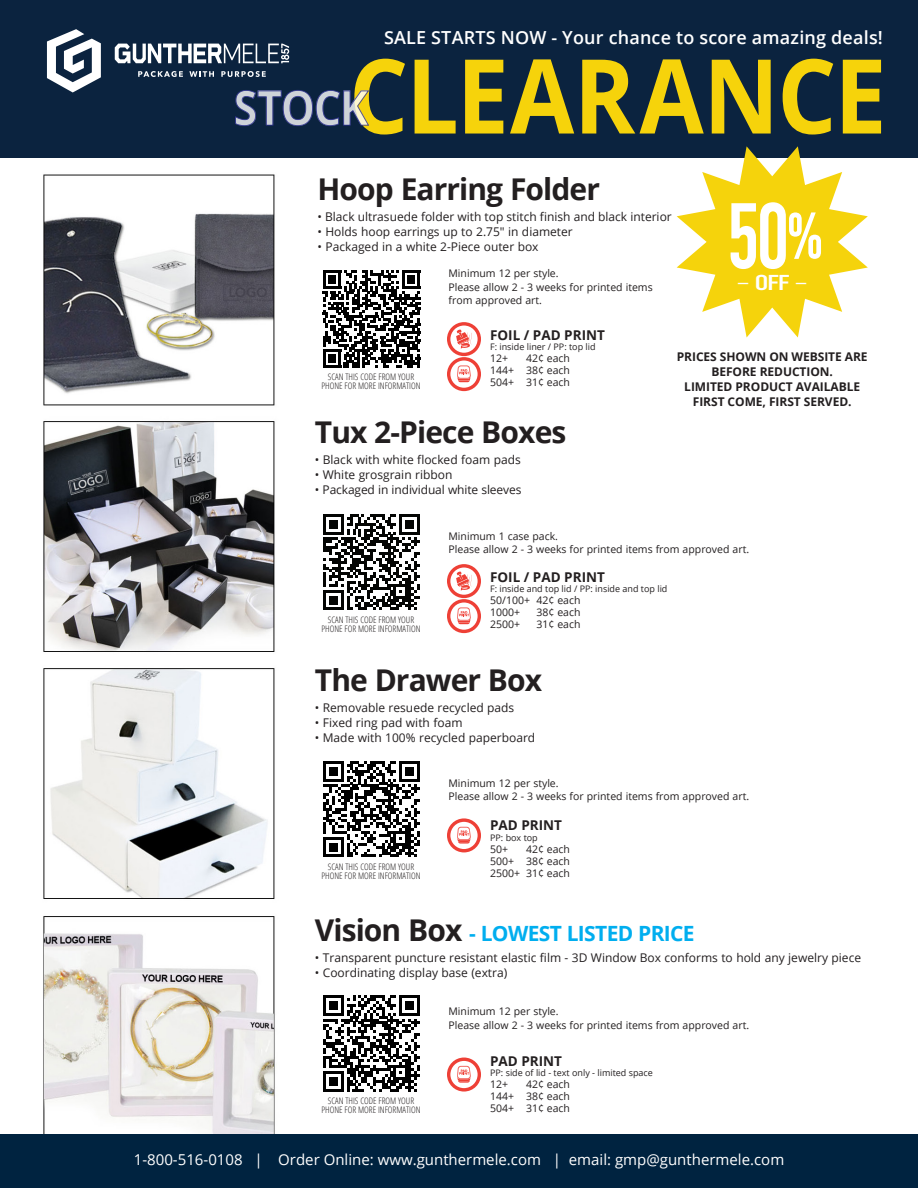
<style>
.page{position:relative;width:918px;height:1188px;background:#fff}
.page>*{position:absolute;margin:0;border:0;box-sizing:border-box;transform-origin:0 0}
.t1{font:700 103.35px "Open Sans";letter-spacing:-.01em;color:#f6d30b;scale:.9 1}
.t2{font:92.7px "DIN Condensed";color:#fff;scale:.9 1}
.t3{font:700 30px "Open Sans";letter-spacing:-.03em;color:#231f20}
.t4{font:21.6px "DIN Condensed";color:#fff;scale:1.44 1}
.t5{font:700 21px "Open Sans";letter-spacing:-.03em;color:#00aeef}
.t6{font:600 18px "Open Sans";letter-spacing:.01em;color:#fff}
.t7{font:15px "Open Sans";color:#fff}
.t8{font:700 13.5px "Open Sans";color:#231f20}
.t9{font:12px "Open Sans";color:#231f20}
.t10{font:700 12px/15px "Open Sans";letter-spacing:-.005em;color:#231f20;text-align:center}
.t11{font:10.5px/13.5px "Open Sans";color:#231f20}
.t12{font:300 condensed 9px "Open Sans";color:#231f20}
.t13{font:9px "Open Sans";color:#231f20}
.s1{font-size:48px;color:#fff}
.s2{font-size:66.3px}
.s3{font-size:30px;color:#231f20}
</style>
<div class="page">
<img style="left:43px;top:174px;width:755px;height:960px">
<div style="left:318px;top:265px;width:108px;height:108px;background:#fff"></div>
<svg style="left:323px;top:270px;width:97px;height:98px"></svg>
<div style="left:318px;top:508px;width:108px;height:108px;background:#fff"></div>
<svg style="left:323px;top:514px;width:97px;height:96px"></svg>
<div style="left:318px;top:755px;width:108px;height:108px;background:#fff"></div>
<svg style="left:323px;top:761px;width:97px;height:96px"></svg>
<div style="left:318px;top:989px;width:108px;height:108px;background:#fff"></div>
<svg style="left:323px;top:995px;width:97px;height:97px"></svg>
<div style="left:447px;top:599px;width:34px;height:34px;border:3px solid #ee4036;border-radius:50%"></div>
<svg style="left:457px;top:607px;width:14px;height:17px"></svg>
<div style="left:447px;top:564px;width:34px;height:34px;border:3px solid #ee4036;border-radius:50%"></div>
<svg style="left:456px;top:571px;width:16px;height:20px"></svg>
<div style="left:447px;top:818px;width:34px;height:34px;border:3px solid #ee4036;border-radius:50%"></div>
<svg style="left:457px;top:827px;width:14px;height:17px"></svg>
<div style="left:0;top:1134px;width:918px;height:54px;background:#002340"></div>
<div style="left:0;top:0;width:918px;height:158px;background:#0b233f"></div>
<svg style="left:235px;top:90px;width:134px;height:36px"></svg>
<svg style="left:47px;top:29px;width:54px;height:63px"></svg>
<svg style="left:115px;top:44px;width:174px;height:19px"></svg>
<svg style="left:138px;top:71px;width:45px;height:6px"></svg>
<svg style="left:189px;top:71px;width:25px;height:6px"></svg>
<svg style="left:221px;top:71px;width:45px;height:6px"></svg>
<svg style="left:677px;top:146px;width:191px;height:191px"></svg>
<div style="left:447px;top:357px;width:34px;height:34px;border:3px solid #ee4036;border-radius:50%"></div>
<svg style="left:457px;top:365px;width:14px;height:17px"></svg>
<div style="left:447px;top:322px;width:34px;height:34px;border:3px solid #ee4036;border-radius:50%"></div>
<svg style="left:456px;top:329px;width:16px;height:20px"></svg>
<div style="left:447px;top:1058px;width:34px;height:34px;border:3px solid #ee4036;border-radius:50%"></div>
<svg style="left:457px;top:1066px;width:14px;height:17px"></svg>
<p class="t6" style="left:384px;top:25px;width:500px">SALE STARTS NOW - Your chance to score amazing deals!</p>
<p class="t1" style="left:234px;top:23px;width:727px"><span class="s1">STOCK</span>CLEARANCE</p>
<p class="t3" style="left:318px;top:168px;width:284px">Hoop Earring Folder</p>
<p class="t9" style="left:318px;top:209px;width:356px">• Black ultrasuede folder with top stitch finish and black interior</p>
<p class="t9" style="left:318px;top:224px;width:257px">• Holds hoop earrings up to 2.75" in diameter</p>
<p class="t9" style="left:318px;top:239px;width:223px">• Packaged in a white 2-Piece outer box</p>
<p class="t11" style="left:448px;top:266px;width:112px">Minimum 12 per style.</p>
<p class="t11" style="left:448px;top:280px;width:206px">Please allow 2 - 3 weeks for printed items from approved art.</p>
<p class="t2" style="left:726px;top:185px;width:110px">50<span class="s2">%</span></p>
<p class="t4" style="left:736px;top:270px;width:51px">– OFF –</p>
<p class="t12" style="left:328px;top:371px;width:88px">SCAN THIS CODE FROM YOUR</p>
<p class="t12" style="left:322px;top:380px;width:100px">PHONE FOR MORE INFORMATION</p>
<p class="t8" style="left:490px;top:325px;width:116px">FOIL / PAD PRINT</p>
<p class="t13" style="left:490px;top:341px;width:107px">F: inside liner / PP: top lid</p>
<p class="t11" style="left:490px;top:352px;width:20px">12+</p>
<p class="t11" style="left:526px;top:352px;width:45px">42¢ each</p>
<p class="t11" style="left:490px;top:364px;width:81px">144+ 38¢ each</p>
<p class="t11" style="left:490px;top:376px;width:81px">504+ 31¢ each</p>
<p class="t3" style="left:315px;top:411px;width:253px">Tux 2-Piece Boxes</p>
<p class="t9" style="left:315px;top:452px;width:207px">• Black with white flocked foam pads</p>
<p class="t9" style="left:315px;top:467px;width:139px">• White grosgrain ribbon</p>
<p class="t9" style="left:315px;top:482px;width:208px">• Packaged in individual white sleeves</p>
<p class="t10" style="left:677px;top:349px;width:192px">PRICES SHOWN ON WEBSITE ARE<br>BEFORE REDUCTION.</p>
<p class="t10" style="left:684px;top:379px;width:177px">LIMITED PRODUCT AVAILABLE</p>
<p class="t10" style="left:693px;top:394px;width:160px">FIRST COME, FIRST SERVED.</p>
<p class="t12" style="left:328px;top:614px;width:88px">SCAN THIS CODE FROM YOUR</p>
<p class="t12" style="left:322px;top:623px;width:100px">PHONE FOR MORE INFORMATION</p>
<p class="t11" style="left:448px;top:529px;width:111px">Minimum 1 case pack.</p>
<p class="t11" style="left:448px;top:543px;width:302px">Please allow 2 - 3 weeks for printed items from approved art.</p>
<p class="t8" style="left:490px;top:567px;width:116px">FOIL / PAD PRINT</p>
<p class="t13" style="left:490px;top:583px;width:179px">F: inside and top lid / PP: inside and top lid</p>
<p class="t11" style="left:490px;top:594px;width:92px">50/100+ 42¢ each</p>
<p class="t11" style="left:490px;top:606px;width:32px">1000+</p>
<p class="t11" style="left:537px;top:606px;width:45px">38¢ each</p>
<p class="t11" style="left:490px;top:618px;width:32px">2500+</p>
<p class="t11" style="left:537px;top:618px;width:45px">31¢ each</p>
<p class="t3" style="left:315px;top:658px;width:229px">The Drawer Box</p>
<p class="t9" style="left:315px;top:699px;width:201px">• Removable resuede recycled pads</p>
<p class="t9" style="left:315px;top:714px;width:149px">• Fixed ring pad with foam</p>
<p class="t9" style="left:315px;top:729px;width:222px">• Made with 100% recycled paperboard</p>
<p class="t12" style="left:328px;top:861px;width:88px">SCAN THIS CODE FROM YOUR</p>
<p class="t12" style="left:322px;top:870px;width:100px">PHONE FOR MORE INFORMATION</p>
<p class="t11" style="left:448px;top:776px;width:112px">Minimum 12 per style.</p>
<p class="t11" style="left:448px;top:790px;width:302px">Please allow 2 - 3 weeks for printed items from approved art.</p>
<p class="t8" style="left:490px;top:816px;width:73px">PAD PRINT</p>
<p class="t13" style="left:490px;top:832px;width:49px">PP: box top</p>
<p class="t11" style="left:490px;top:842px;width:20px">50+</p>
<p class="t11" style="left:526px;top:842px;width:45px">42¢ each</p>
<p class="t11" style="left:490px;top:854px;width:81px">500+ 38¢ each</p>
<p class="t11" style="left:490px;top:866px;width:81px">2500+ 31¢ each</p>
<p class="t5" style="left:315px;top:919px;width:381px"><span class="s3">Vision Box</span> - LOWEST LISTED PRICE</p>
<p class="t9" style="left:315px;top:950px;width:548px">• Transparent puncture resistant elastic film - 3D Window Box conforms to hold any jewelry piece</p>
<p class="t9" style="left:315px;top:965px;width:194px">• Coordinating display base (extra)</p>
<p class="t12" style="left:328px;top:1095px;width:88px">SCAN THIS CODE FROM YOUR</p>
<p class="t12" style="left:322px;top:1104px;width:100px">PHONE FOR MORE INFORMATION</p>
<p class="t11" style="left:448px;top:1004px;width:112px">Minimum 12 per style.</p>
<p class="t11" style="left:448px;top:1018px;width:302px">Please allow 2 - 3 weeks for printed items from approved art.</p>
<p class="t8" style="left:490px;top:1051px;width:73px">PAD PRINT</p>
<p class="t13" style="left:490px;top:1067px;width:164px">PP: side of lid - text only - limited space</p>
<p class="t11" style="left:490px;top:1077px;width:20px">12+</p>
<p class="t11" style="left:526px;top:1077px;width:45px">42¢ each</p>
<p class="t11" style="left:490px;top:1089px;width:81px">144+ 38¢ each</p>
<p class="t11" style="left:490px;top:1101px;width:81px">504+ 31¢ each</p>
<h3 class="t7" style="left:134px;top:1149px;width:652px">1-800-516-0108 | Order Online: www.gunthermele.com | email: gmp@gunthermele.com</h3>
</div>
